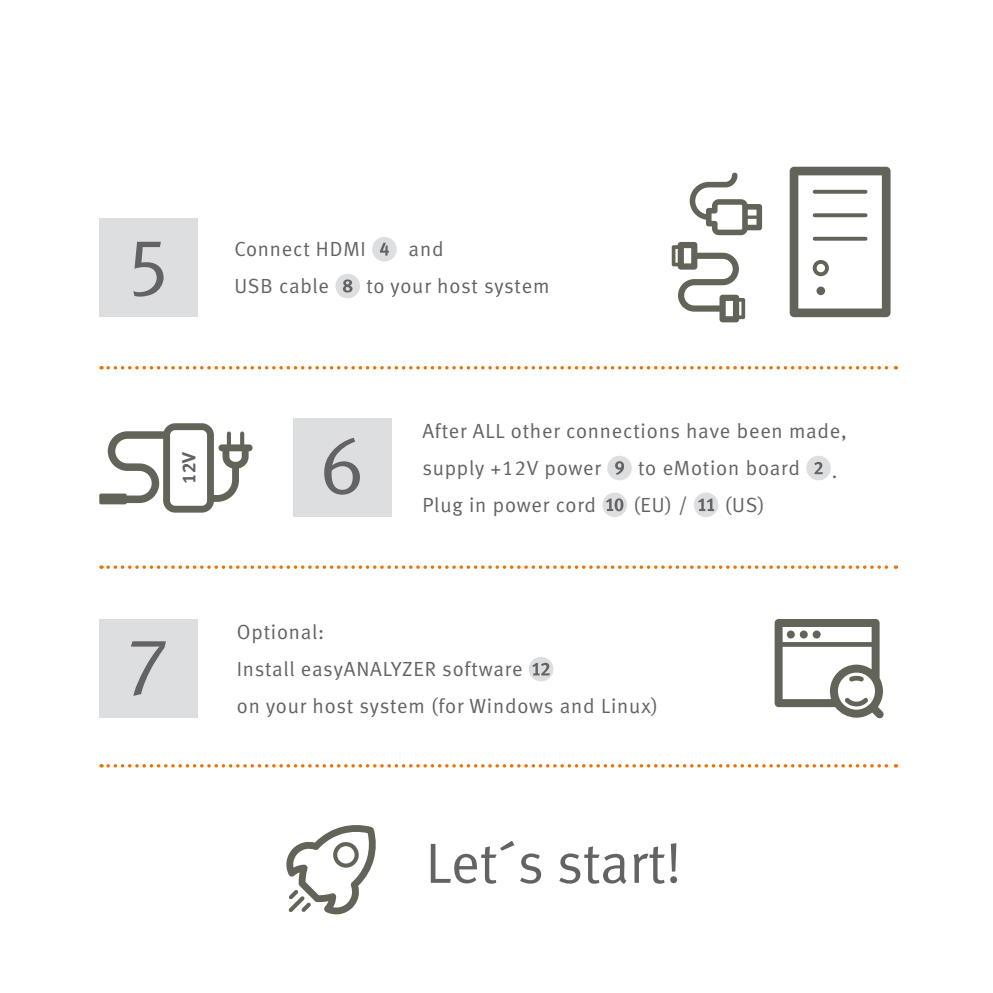
<style>
.page{position:relative;width:993px;height:993px;background:#fff}
.page>*{position:absolute;margin:0;border:0;box-sizing:border-box;transform-origin:0 0}
.t1{font:56.7px "Meta Normal LF";letter-spacing:-.005em;color:#636366}
.t2{font:20.47px/36.8px "Meta Normal LF";letter-spacing:.04em;color:#636366}
.t3{font:18.9px "Meta Bold LF";color:#636366}
</style>
<div class="page">
<div style="left:99px;top:619px;width:98px;height:98px;background:#dddee0"></div>
<div style="left:99px;top:218px;width:98px;height:99px;background:#dddee0"></div>
<svg style="left:133px;top:242px;width:30px;height:54px"></svg>
<div style="left:372px;top:237px;width:24px;height:24px;background:#dddee0;border-radius:50%"></div>
<svg style="left:380px;top:243px;width:9px;height:12px"></svg>
<div style="left:335px;top:273px;width:25px;height:25px;background:#dddee0;border-radius:50%"></div>
<svg style="left:343px;top:279px;width:9px;height:13px"></svg>
<div style="left:293px;top:418px;width:98px;height:99px;background:#dddee0"></div>
<svg style="left:324px;top:437px;width:36px;height:57px"></svg>
<div style="left:607px;top:455px;width:24px;height:25px;background:#dddee0;border-radius:50%"></div>
<svg style="left:615px;top:461px;width:9px;height:14px"></svg>
<div style="left:806px;top:455px;width:24px;height:25px;background:#dddee0;border-radius:50%"></div>
<svg style="left:814px;top:462px;width:8px;height:12px"></svg>
<div style="left:602px;top:492px;width:24px;height:25px;background:#dddee0;border-radius:50%"></div>
<svg style="left:606px;top:498px;width:17px;height:13px"></svg>
<div style="left:693px;top:492px;width:25px;height:25px;background:#dddee0;border-radius:50%"></div>
<svg style="left:698px;top:498px;width:15px;height:13px"></svg>
<svg style="left:131px;top:641px;width:35px;height:54px"></svg>
<svg style="left:528px;top:656px;width:25px;height:25px"></svg>
<svg style="left:532px;top:662px;width:17px;height:13px"></svg>
<svg style="left:774px;top:619px;width:109px;height:99px"></svg>
<svg style="left:689px;top:172px;width:72px;height:63px"></svg>
<svg style="left:671px;top:242px;width:74px;height:80px"></svg>
<svg style="left:789px;top:166px;width:102px;height:152px"></svg>
<svg style="left:108px;top:423px;width:144px;height:89px"></svg>
<div style="left:99px;top:493px;width:28px;height:11px;background:#636359;border-radius:2px"></div>
<svg style="left:108px;top:366px;width:788px;height:3px"></svg>
<svg style="left:108px;top:565px;width:788px;height:3px"></svg>
<svg style="left:108px;top:764px;width:788px;height:3px"></svg>
<svg style="left:286px;top:825px;width:90px;height:89px"></svg>
<p class="t2" style="left:234px;top:230px;width:133px">Connect HDMI</p>
<p class="t2" style="left:408px;top:230px;width:36px">and</p>
<p class="t2" style="left:234px;top:267px;width:96px">USB cable</p>
<p class="t2" style="left:366px;top:267px;width:184px">to your host system</p>
<p class="t3" style="left:177px;top:483px;width:34px;rotate:-90deg">12V</p>
<p class="t2" style="left:422px;top:412px;width:426px">After ALL other connections have been made, supply +12V power</p>
<p class="t2" style="left:638px;top:449px;width:163px">to eMotion board</p>
<p class="t2" style="left:831px;top:452px;width:7px">.</p>
<p class="t2" style="left:422px;top:486px;width:175px">Plug in power cord</p>
<p class="t2" style="left:633px;top:486px;width:56px">(EU) /</p>
<p class="t2" style="left:724px;top:486px;width:41px">(US)</p>
<p class="t2" style="left:237px;top:613px;width:422px">Optional:<br>Install easyANALYZER software<br>on your host system (for Windows and Linux)</p>
<p class="t1" style="left:425px;top:830px;width:257px">Let´s start!</p>
</div>
